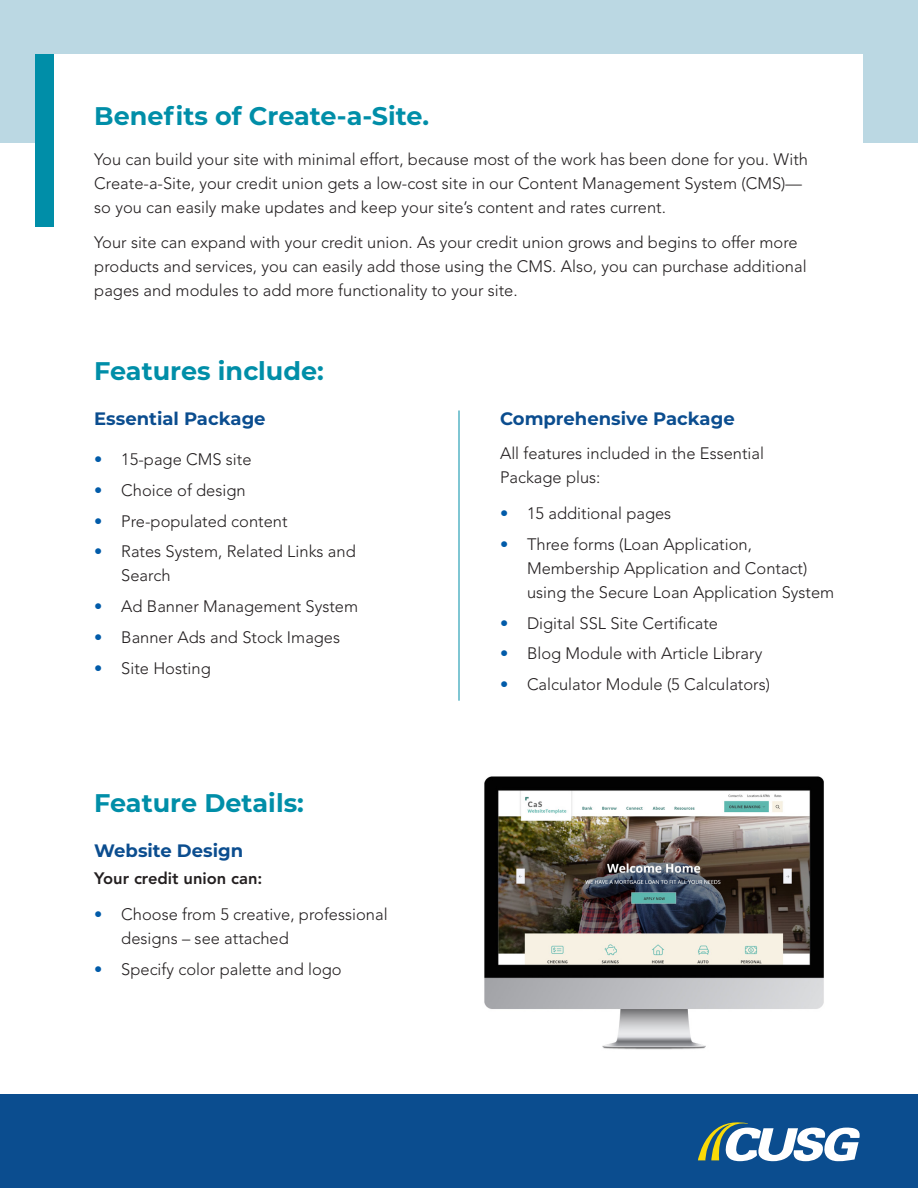
<style>
.page{position:relative;width:918px;height:1188px;background:#fff}
.page>*{position:absolute;margin:0;border:0;box-sizing:border-box;transform-origin:0 0}
.t1{font:700 25.5px "Montserrat";color:#008ea8}
.t2{font:700 18px "Montserrat";color:#0b4d8f}
.Bullet{font:300 16.5px/24px "Avenir LT Std";color:#231f20}
.t3{font:800 16.5px "Avenir LT Std";color:#231f20}
.s1{color:#015ba9}
</style>
<div class="page">
<div style="left:0;top:0;width:918px;height:143px;background:#bbd8e3"></div>
<div style="left:0;top:1094px;width:918px;height:94px;background:#0b4d8f"></div>
<div style="left:35px;top:55px;width:828px;height:90px;background:#fff"></div>
<div style="left:35px;top:54px;width:19px;height:173px;background:#008ea8"></div>
<svg style="left:698px;top:1122px;width:162px;height:39px"></svg>
<hr style="left:459px;top:410px;width:1px;height:291px;background:#008ea8">
<img style="left:484px;top:776px;width:340px;height:274px">
<p class="t1" style="left:94px;top:97px;width:337px">Benefits of Create-a-Site.</p>
<h3 class="Bullet" style="left:94px;top:147px;width:715px">You can build your site with minimal effort, because most of the work has been done for you. With<br>Create-a-Site, your credit union gets a low-cost site in our Content Management System (CMS)— so you can easily make updates and keep your site’s content and rates current.</h3>
<h3 class="Bullet" style="left:94px;top:230px;width:714px">Your site can expand with your credit union. As your credit union grows and begins to offer more products and services, you can easily add those using the CMS. Also, you can purchase additional pages and modules to add more functionality to your site.</h3>
<p class="t1" style="left:94px;top:353px;width:231px">Features include:</p>
<h3 class="t2" style="left:94px;top:406px;width:173px">Essential Package</h3>
<p class="Bullet" style="left:94px;top:447px;width:159px"><span class="s1">•</span> 15-page CMS site</p>
<p class="Bullet" style="left:94px;top:478px;width:153px"><span class="s1">•</span> Choice of design</p>
<p class="Bullet" style="left:94px;top:509px;width:195px"><span class="s1">•</span> Pre-populated content</p>
<p class="Bullet" style="left:121px;top:540px;width:236px;text-indent:-27px"><span class="s1">•</span> Rates System, Related Links and<br>Search</p>
<p class="Bullet" style="left:94px;top:594px;width:265px"><span class="s1">•</span> Ad Banner Management System</p>
<p class="Bullet" style="left:94px;top:625px;width:247px"><span class="s1">•</span> Banner Ads and Stock Images</p>
<p class="Bullet" style="left:94px;top:656px;width:118px"><span class="s1">•</span> Site Hosting</p>
<p class="t1" style="left:94px;top:785px;width:211px">Feature Details:</p>
<h3 class="t2" style="left:94px;top:838px;width:150px">Website Design</h3>
<p class="t3" style="left:94px;top:868px;width:170px">Your credit union can:</p>
<p class="Bullet" style="left:121px;top:902px;width:268px;text-indent:-27px"><span class="s1">•</span> Choose from 5 creative, professional designs – see attached</p>
<p class="Bullet" style="left:94px;top:957px;width:249px"><span class="s1">•</span> Specify color palette and logo</p>
<h3 class="t2" style="left:500px;top:406px;width:236px">Comprehensive Package</h3>
<p class="Bullet" style="left:500px;top:441px;width:266px">All features included in the Essential<br>Package plus:</p>
<p class="Bullet" style="left:500px;top:501px;width:173px"><span class="s1">•</span> 15 additional pages</p>
<p class="Bullet" style="left:527px;top:532px;width:309px;text-indent:-27px"><span class="s1">•</span> Three forms (Loan Application,<br>Membership Application and Contact) using the Secure Loan Application System</p>
<p class="Bullet" style="left:500px;top:611px;width:219px"><span class="s1">•</span> Digital SSL Site Certificate</p>
<p class="Bullet" style="left:500px;top:642px;width:264px"><span class="s1">•</span> Blog Module with Article Library</p>
<p class="Bullet" style="left:500px;top:672px;width:272px"><span class="s1">•</span> Calculator Module (5 Calculators)</p>
</div>
